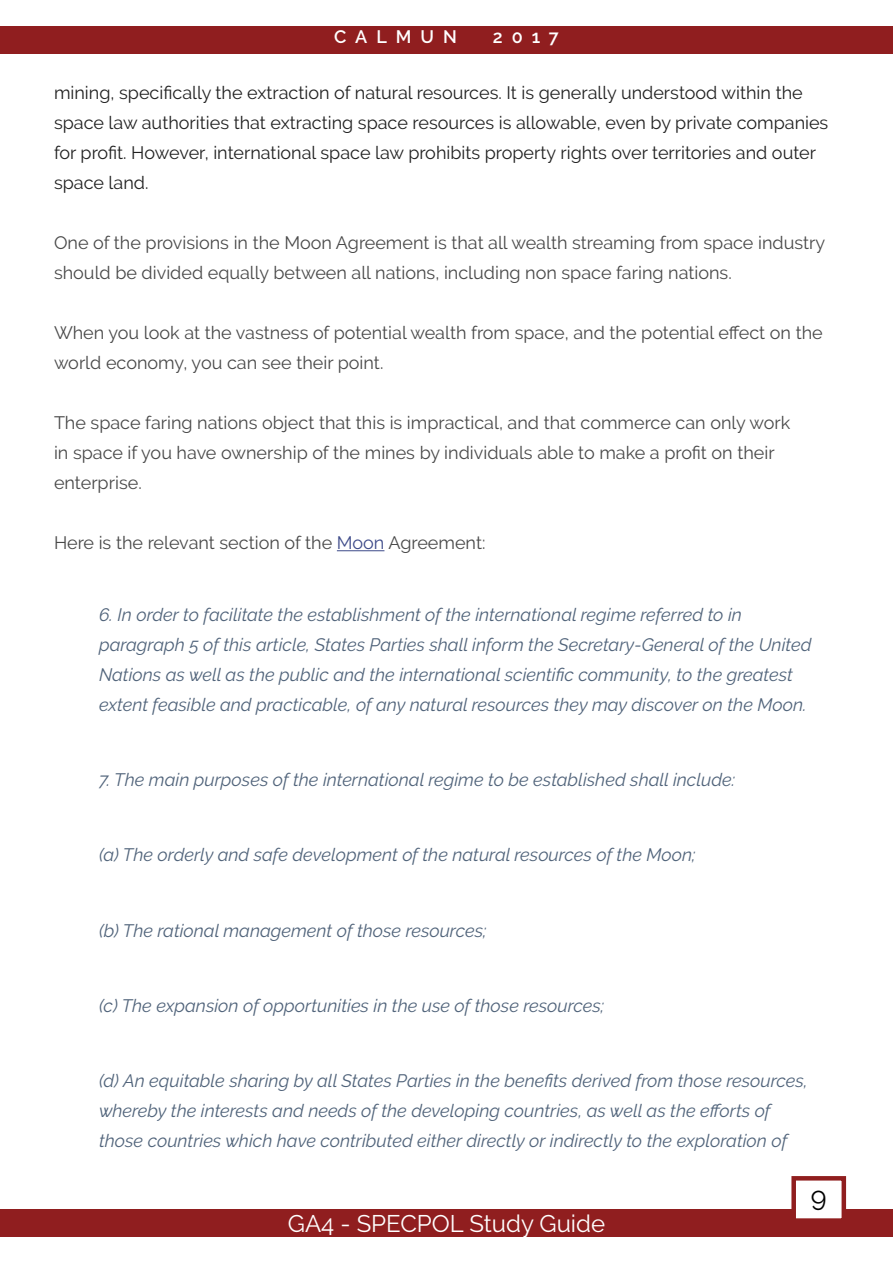
<style>
.page{position:relative;width:893px;height:1263px;background:#fff}
.page>*{position:absolute;margin:0;border:0;box-sizing:border-box;transform-origin:0 0}
.t1{font:27px "Raleway";color:#000}
.t2{font:24px "Raleway";color:#fff}
.t3{font:italic 18px/30px "Raleway";color:#50637a}
.t4{font:18px/30px "Raleway";color:#494949}
.t5{font:18px/30px "Raleway";color:#212121}
.t6{font:600 18px "Raleway";letter-spacing:.5em;color:#fff}
.s1{color:#3d4a89}
</style>
<div class="page">
<div style="left:0;top:1209px;width:893px;height:28px;background:#901e1f"></div>
<div style="left:794px;top:1178px;width:50px;height:42px;background:#fff"></div>
<div style="left:791px;top:1176px;width:55px;height:47px;border:4px solid #901e1f"></div>
<div style="left:0;top:26px;width:893px;height:28px;background:#901e1f"></div>
<hr style="left:337px;top:550px;width:47px;height:1px;background:#3d4a89">
<p class="t6" style="left:334px;top:27px;width:124px">CALMUN</p>
<p class="t6" style="left:493px;top:27px;width:67px">2017</p>
<p class="t5" style="left:54px;top:78px;width:776px">mining, specifically the extraction of natural resources. It is generally understood within the space law authorities that extracting space resources is allowable, even by private companies for profit. However, international space law prohibits property rights over territories and outer space land.</p>
<p class="t4" style="left:54px;top:228px;width:773px">One of the provisions in the Moon Agreement is that all wealth streaming from space industry should be divided equally between all nations, including non space faring nations.</p>
<p class="t4" style="left:54px;top:318px;width:770px">When you look at the vastness of potential wealth from space, and the potential effect on the world economy, you can see their point.</p>
<p class="t4" style="left:54px;top:408px;width:738px">The space faring nations object that this is impractical, and that commerce can only work in space if you have ownership of the mines by individuals able to make a profit on their enterprise.</p>
<p class="t4" style="left:54px;top:528px;width:433px">Here is the relevant section of the <span class="s1">Moon</span> Agreement:</p>
<p class="t3" style="left:99px;top:600px;width:714px">6. In order to facilitate the establishment of the international regime referred to in paragraph 5 of this article, States Parties shall inform the Secretary-General of the United Nations as well as the public and the international scientific community, to the greatest extent feasible and practicable, of any natural resources they may discover on the Moon.</p>
<p class="t3" style="left:99px;top:765px;width:638px">7. The main purposes of the international regime to be established shall include:</p>
<p class="t3" style="left:99px;top:840px;width:598px">(a) The orderly and safe development of the natural resources of the Moon;</p>
<p class="t3" style="left:99px;top:915px;width:389px">(b) The rational management of those resources;</p>
<p class="t3" style="left:99px;top:990px;width:507px">(c) The expansion of opportunities in the use of those resources;</p>
<p class="t3" style="left:99px;top:1065px;width:710px">(d) An equitable sharing by all States Parties in the benefits derived from those resources, whereby the interests and needs of the developing countries, as well as the efforts of those countries which have contributed either directly or indirectly to the exploration of</p>
<h2 class="t2" style="left:288px;top:1209px;width:319px">GA4 - SPECPOL Study Guide</h2>
<h1 class="t1" style="left:811px;top:1181px;width:17px">9</h1>
</div>
